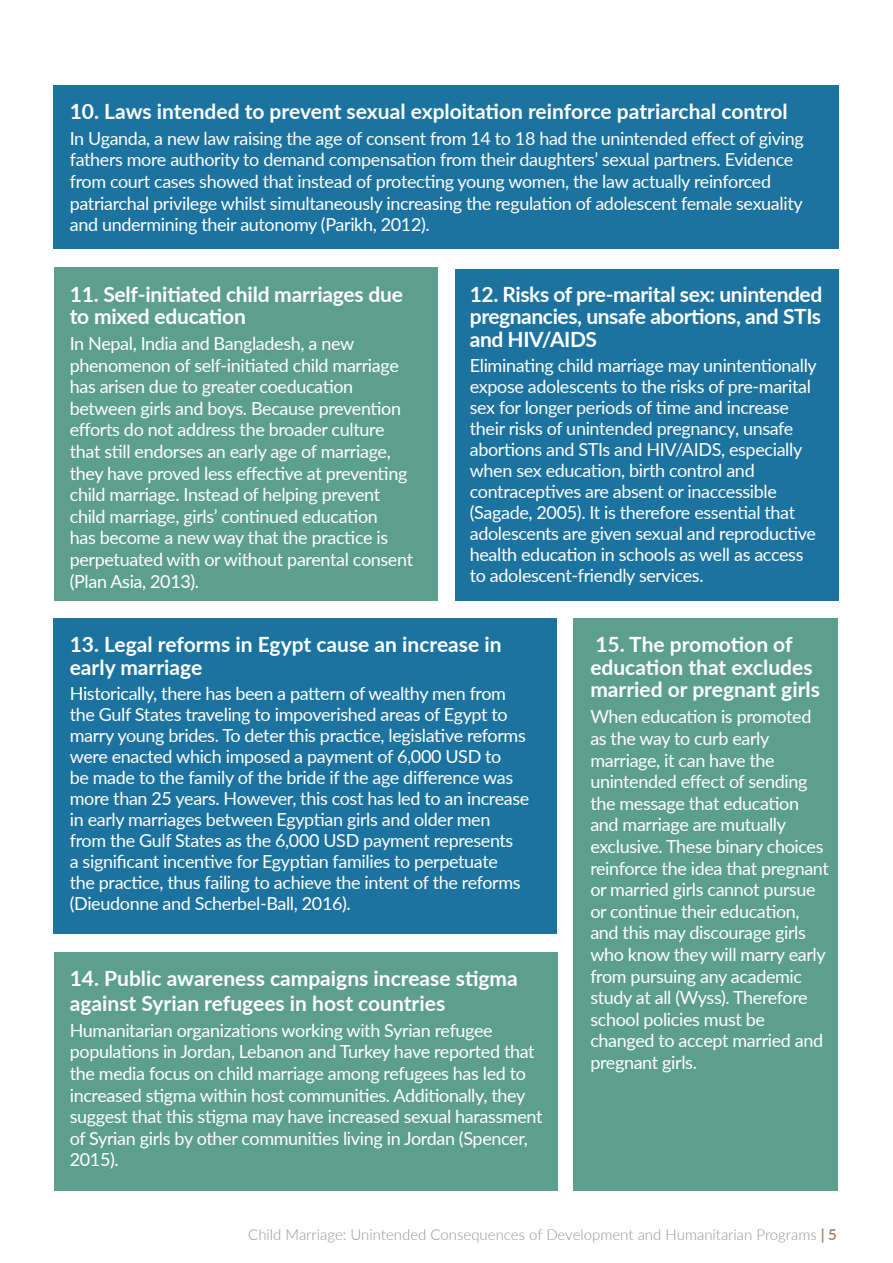
<style>
.page{position:relative;width:893px;height:1263px;background:#fff}
.page>*{position:absolute;margin:0;border:0;box-sizing:border-box;transform-origin:0 0}
.t1{font:700 21px/22.5px "Lato";color:#fff}
.t2{font:18px/21.6px "Lato";letter-spacing:-.02em;color:#fff}
.t3{font:300 15px "Lato";color:#939598}
.s1{font-weight:700;color:#a88467}
</style>
<div class="page">
<div style="left:53px;top:85px;width:786px;height:164px;background:#1c739f"></div>
<div style="left:456px;top:269px;width:383px;height:331px;background:#1c739f"></div>
<div style="left:53px;top:618px;width:504px;height:316px;background:#1c739f"></div>
<div style="left:573px;top:618px;width:265px;height:573px;background:#5d9f8d"></div>
<div style="left:54px;top:952px;width:503px;height:239px;background:#5d9f8d"></div>
<div style="left:54px;top:267px;width:383px;height:333px;background:#5d9f8d"></div>
<p class="t1" style="left:70px;top:99px;width:719px">10. Laws intended to prevent sexual exploitation reinforce patriarchal control</p>
<p class="t2" style="left:70px;top:127px;width:735px">In Uganda, a new law raising the age of consent from 14 to 18 had the unintended effect of giving fathers more authority to demand compensation from their daughters’ sexual partners. Evidence from court cases showed that instead of protecting young women, the law actually reinforced patriarchal privilege whilst simultaneously increasing the regulation of adolescent female sexuality and undermining their autonomy (Parikh, 2012).</p>
<p class="t1" style="left:70px;top:282px;width:335px">11. Self-initiated child marriages due to mixed education</p>
<p class="t2" style="left:70px;top:332px;width:345px">In Nepal, India and Bangladesh, a new phenomenon of self-initiated child marriage has arisen due to greater coeducation between girls and boys. Because prevention efforts do not address the broader culture that still endorses an early age of marriage, they have proved less effective at preventing child marriage. Instead of helping prevent child marriage, girls’ continued education<br>has become a new way that the practice is perpetuated with or without parental consent (Plan Asia, 2013).</p>
<p class="t1" style="left:470px;top:282px;width:354px;text-align:justify">12. Risks of pre-marital sex: unintended pregnancies, unsafe abortions, and STIs and HIV/AIDS</p>
<p class="t2" style="left:470px;top:354px;width:348px;line-height:21px">Eliminating child marriage may unintentionally expose adolescents to the risks of pre-marital sex for longer periods of time and increase their risks of unintended pregnancy, unsafe abortions and STIs and HIV/AIDS, especially when sex education, birth control and contraceptives are absent or inaccessible (Sagade, 2005). It is therefore essential that adolescents are given sexual and reproductive health education in schools as well as access to adolescent-friendly services.</p>
<p class="t1" style="left:70px;top:633px;width:433px">13. Legal reforms in Egypt cause an increase in early marriage</p>
<p class="t2" style="left:70px;top:682px;width:461px;line-height:21px">Historically, there has been a pattern of wealthy men from the Gulf States traveling to impoverished areas of Egypt to marry young brides. To deter this practice, legislative reforms were enacted which imposed a payment of 6,000 USD to<br>be made to the family of the bride if the age difference was more than 25 years. However, this cost has led to an increase in early marriages between Egyptian girls and older men from the Gulf States as the 6,000 USD payment represents<br>a significant incentive for Egyptian families to perpetuate<br>the practice, thus failing to achieve the intent of the reforms (Dieudonne and Scherbel-Ball, 2016).</p>
<p class="t1" style="left:70px;top:964px;width:450px;line-height:25.2px">14. Public awareness campaigns increase stigma against Syrian refugees in host countries</p>
<p class="t2" style="left:70px;top:1018px;width:474px">Humanitarian organizations working with Syrian refugee populations in Jordan, Lebanon and Turkey have reported that the media focus on child marriage among refugees has led to increased stigma within host communities. Additionally, they suggest that this stigma may have increased sexual harassment of Syrian girls by other communities living in Jordan (Spencer, 2015).</p>
<p class="t1" style="left:590px;top:633px;width:231px">15. The promotion of education that excludes married or pregnant girls</p>
<p class="t2" style="left:590px;top:705px;width:240px">When education is promoted as the way to curb early marriage, it can have the unintended effect of sending the message that education and marriage are mutually exclusive. These binary choices reinforce the idea that pregnant or married girls cannot pursue or continue their education, and this may discourage girls who know they will marry early from pursuing any academic study at all (Wyss). Therefore school policies must be changed to accept married and pregnant girls.</p>
<p class="t3" style="left:248px;top:1224px;width:590px">Child Marriage: Unintended Consequences of Development and Humanitarian Programs <span class="s1">| 5</span></p>
</div>
